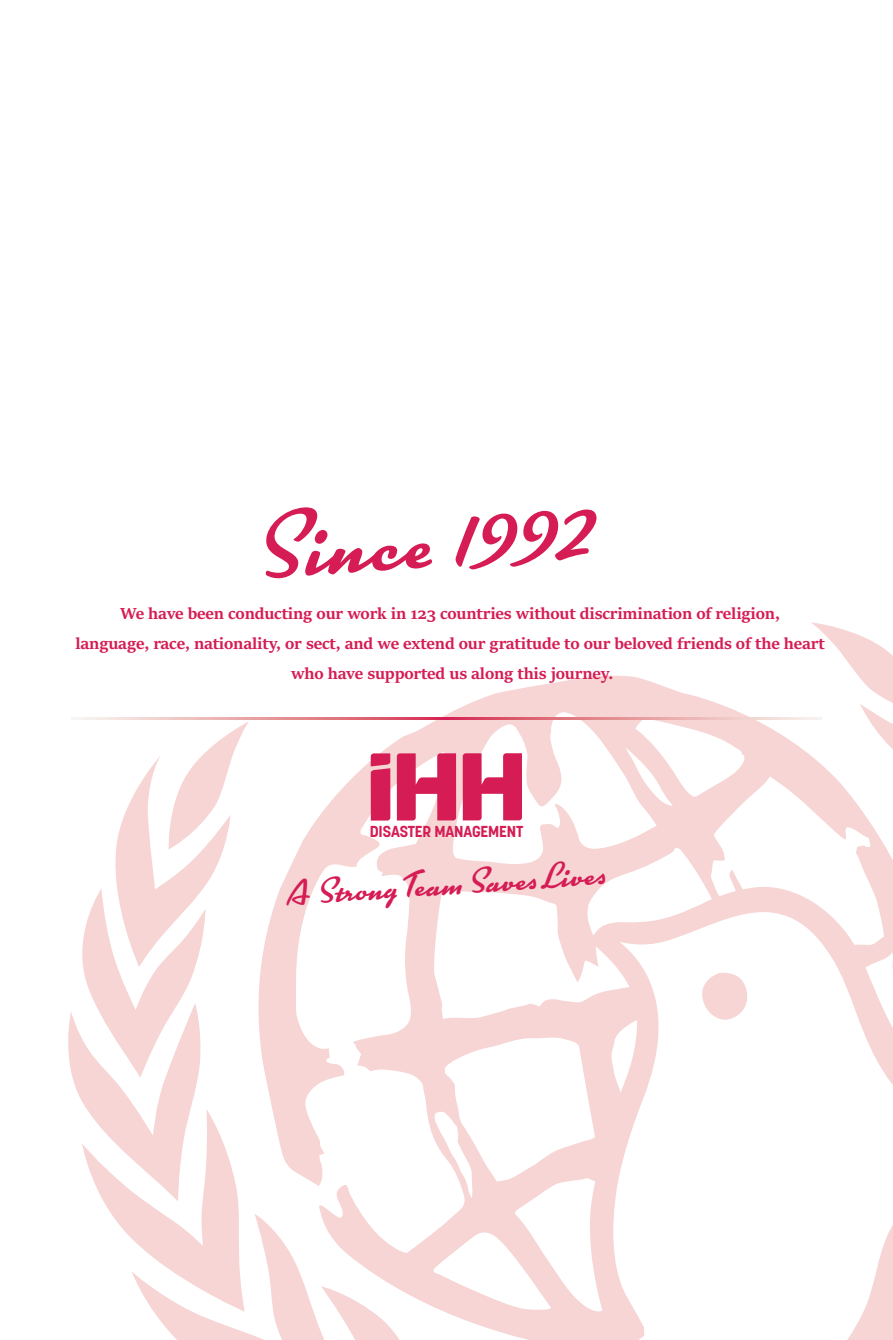
<style>
.page{position:relative;width:893px;height:1340px;background:#fff}
.page>*{position:absolute;margin:0;border:0;box-sizing:border-box;transform-origin:0 0}
.t1{font:93.1px "Kinescope";color:#d51c54}
.t2{font:35px "Kinescope";color:#d51c54}
.t3{font:17.68px/29.9px "Sitka Text";letter-spacing:-.01em;color:#d51c54;text-align:center}
.t4{font:700 15.75px "Korolev";letter-spacing:-.01em;color:#d51c54}
</style>
<div class="page">
<svg style="left:249px;top:675px;width:644px;height:664px"></svg>
<svg style="left:832px;top:1198px;width:61px;height:141px"></svg>
<svg style="left:811px;top:622px;width:82px;height:143px"></svg>
<svg style="left:72px;top:717px;width:749px;height:2px"></svg>
<svg style="left:463px;top:753px;width:59px;height:67px"></svg>
<svg style="left:68px;top:721px;width:388px;height:618px"></svg>
<h1 class="t1" style="left:250px;top:492px;width:339px;rotate:-4deg">Since 1992</h1>
<p class="t3" style="left:76px;top:597px;width:751px">We have been conducting our work in 123 countries without discrimination of religion,<br>language, race, nationality, or sect, and we extend our gratitude to our beloved friends of the heart who have supported us along this journey.</p>
<p class="t4" style="left:370px;top:821px;width:155px">DISASTER MANAGEMENT</p>
<h2 class="t2" style="left:284px;top:872px;width:321px;rotate:-4deg">A Strong Team Saves Lives</h2>
</div>
